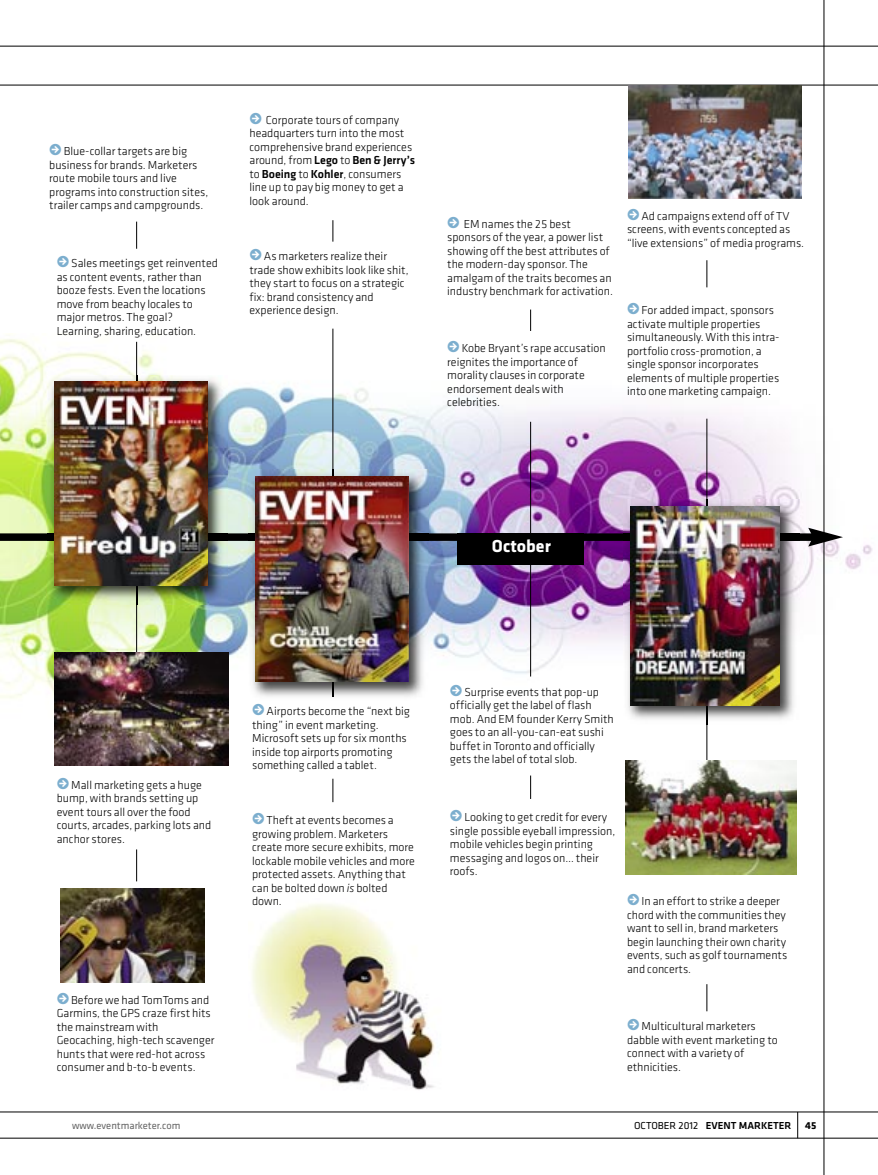
<style>
.page{position:relative;width:878px;height:1175px;background:#fff}
.page>*{position:absolute;margin:0;border:0;box-sizing:border-box;transform-origin:0 0}
.t1{font:18px "Klavika Bold TF";color:#fff}
.t2{font:12px/13.5px "Klavika Light TF";color:#000}
.t3{font:12px "Klavika Medium TF";color:#000}
.t4{font:10.5px "Klavika Medium TF";color:#000}
.t5{font:10.5px "Klavika";color:#666}
.t6{font:700 10.5px "Klavika";color:#000}
.s1{font-family:"Klavika Bold Arrows";font-size:16.5px;color:#7caece}
.s2{font-family:"Klavika Light TF"}
.s3{font-family:"Klavika Medium TF"}
.s4{font-family:"Klavika";font-weight:300;font-style:italic}
.s5{font-family:"Klavika"}
</style>
<div class="page">
<img style="left:252px;top:903px;width:183px;height:187px">
<img style="left:0;top:333px;width:873px;height:390px">
<hr style="left:0;top:46px;width:878px;height:1px;background:#000">
<hr style="left:0;top:1111px;width:878px;height:1px;background:#000">
<hr style="left:0;top:1137px;width:878px;height:1px;background:#000">
<hr style="left:823px;top:0;width:1px;height:1174px;background:#000">
<svg style="left:797px;top:1112px;width:1px;height:26px"></svg>
<svg style="left:464px;top:701px;width:2px;height:8px"></svg>
<div style="left:0;top:533px;width:814px;height:8px;background:#000"></div>
<svg style="left:808px;top:528px;width:35px;height:18px"></svg>
<hr style="left:136px;top:342px;width:1px;height:395px;background:#000">
<hr style="left:136px;top:849px;width:1px;height:32px;background:#000">
<svg style="left:136px;top:222px;width:1px;height:27px"></svg>
<img style="left:47px;top:375px;width:180px;height:229px">
<img style="left:136px;top:375px;width:1px;height:229px">
<img style="left:54px;top:382px;width:153px;height:203px">
<hr style="left:332px;top:328px;width:1px;height:368px;background:#000">
<svg style="left:332px;top:778px;width:1px;height:24px"></svg>
<svg style="left:332px;top:220px;width:1px;height:22px"></svg>
<hr style="left:530px;top:422px;width:1px;height:254px;background:#000">
<svg style="left:530px;top:775px;width:1px;height:24px"></svg>
<svg style="left:530px;top:309px;width:1px;height:22px"></svg>
<img style="left:60px;top:888px;width:144px;height:94px">
<hr style="left:0;top:85px;width:878px;height:1px;background:#000">
<img style="left:628px;top:85px;width:173px;height:113px">
<div style="left:458px;top:533px;width:126px;height:32px;background:#000"></div>
<img style="left:54px;top:652px;width:174px;height:113px">
<hr style="left:706px;top:418px;width:1px;height:345px;background:#000">
<svg style="left:706px;top:260px;width:1px;height:27px"></svg>
<svg style="left:706px;top:984px;width:1px;height:27px"></svg>
<img style="left:625px;top:761px;width:171px;height:113px">
<img style="left:248px;top:470px;width:180px;height:231px">
<img style="left:332px;top:470px;width:1px;height:226px">
<img style="left:255px;top:476px;width:153px;height:205px">
<img style="left:623px;top:499px;width:176px;height:225px">
<img style="left:706px;top:499px;width:1px;height:225px">
<img style="left:631px;top:506px;width:148px;height:199px">
<p class="t2" style="left:49px;top:146px;width:160px"><span class="s1">R</span>Blue-collar targets are big business for brands. Marketers route mobile tours and live programs into construction sites, trailer camps and campgrounds.</p>
<p class="t2" style="left:57px;top:257px;width:163px"><span class="s1">R</span>Sales meetings get reinvented as content events, rather than booze fests. Even the locations move from beachy locales to major metros. The goal?<br>Learning, sharing, education.</p>
<p class="t2" style="left:249px;top:114px;width:164px"><span class="s1">R</span> Corporate tours of company headquarters turn into the most comprehensive brand experiences</p>
<p class="t3" style="left:249px;top:156px;width:167px"><span class="s2">around, from</span> Lego <span class="s2">to</span> Ben &amp; Jerry’s</p>
<p class="t2" style="left:249px;top:168px;width:155px">to <span class="s3">Boeing</span> to <span class="s3">Kohler</span>, consumers line up to pay big money to get a look around.</p>
<p class="t2" style="left:249px;top:251px;width:161px"><span class="s1">R</span>As marketers realize their trade show exhibits look like shit, they start to focus on a strategic fix: brand consistency and experience design.</p>
<p class="t2" style="left:447px;top:218px;width:167px"><span class="s1">R</span> EM names the 25 best sponsors of the year, a power list showing off the best attributes of the modern-day sponsor. The amalgam of the traits becomes an industry benchmark for activation.</p>
<p class="t2" style="left:447px;top:342px;width:160px"><span class="s1">R</span>Kobe Bryant’s rape accusation reignites the importance of morality clauses in corporate endorsement deals with celebrities.</p>
<p class="t2" style="left:627px;top:210px;width:179px"><span class="s1">R</span>Ad campaigns extend off of TV screens, with events concepted as “live extensions” of media programs.</p>
<p class="t2" style="left:627px;top:304px;width:154px"><span class="s1">R</span>For added impact, sponsors activate multiple properties simultaneously. With this intra&shy;portfolio cross-promotion, a single sponsor incorporates elements of multiple properties into one marketing campaign.</p>
<h1 class="t1" style="left:492px;top:539px;width:60px">October</h1>
<p class="t2" style="left:57px;top:779px;width:156px"><span class="s1">R</span>Mall marketing gets a huge bump, with brands setting up event tours all over the food courts, arcades, parking lots and anchor stores.</p>
<p class="t2" style="left:57px;top:994px;width:159px"><span class="s1">R</span>Before we had TomToms and<br>Garmins, the GPS craze first hits the mainstream with<br>Geocaching, high-tech scavenger hunts that were red-hot across consumer and b-to-b events.</p>
<p class="t2" style="left:252px;top:705px;width:159px"><span class="s1">R</span>Airports become the “next big thing” in event marketing.<br>Microsoft sets up for six months inside top airports promoting something called a tablet.</p>
<p class="t2" style="left:252px;top:814px;width:164px"><span class="s1">R</span>Theft at events becomes a growing problem. Marketers create more secure exhibits, more lockable mobile vehicles and more protected assets. Anything that can be bolted down <span class="s4">is</span> bolted down.</p>
<p class="t2" style="left:450px;top:686px;width:165px"><span class="s1">R</span>Surprise events that pop-up officially get the label of flash mob. And EM founder Kerry Smith goes to an all-you-can-eat sushi buffet in Toronto and officially gets the label of total slob.</p>
<p class="t2" style="left:450px;top:811px;width:167px"><span class="s1">R</span>Looking to get credit for every single possible eyeball impression, mobile vehicles begin printing messaging and logos on… their roofs.</p>
<p class="t2" style="left:627px;top:895px;width:162px"><span class="s1">R</span>In an effort to strike a deeper chord with the communities they want to sell in, brand marketers begin launching their own charity events, such as golf tournaments and concerts.</p>
<p class="t2" style="left:627px;top:1020px;width:152px"><span class="s1">R</span>Multicultural marketers dabble with event marketing to connect with a variety of ethnicities.</p>
<p class="t5" style="left:72px;top:1121px;width:110px">www.eventmarketer.com</p>
<p class="t4" style="left:634px;top:1121px;width:159px"><span class="s5">OCTOBER 2012</span> EVENT MARKETER</p>
<p class="t6" style="left:805px;top:1121px;width:13px">45</p>
</div>
